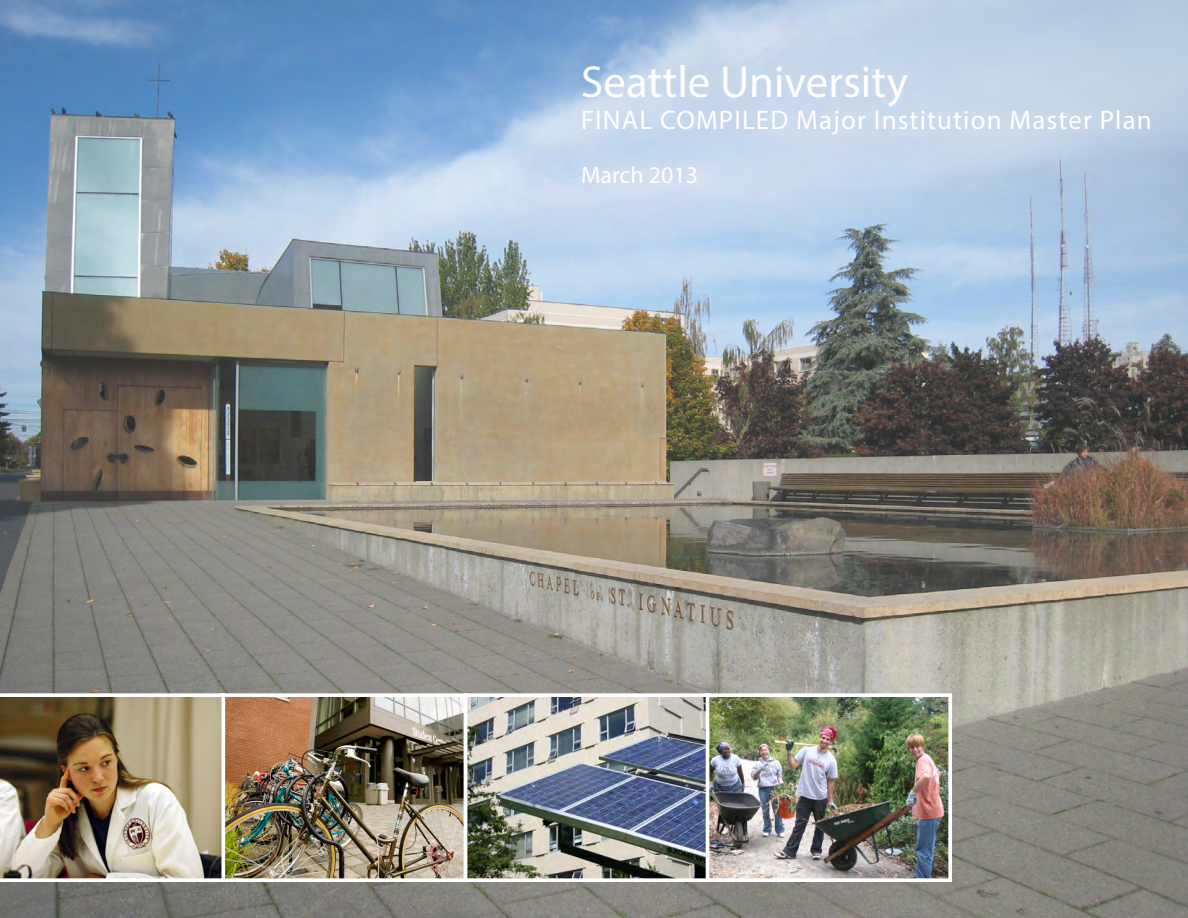
<style>
.page{position:relative;width:1188px;height:918px;background:#fff}
.page>*{position:absolute;margin:0;border:0;box-sizing:border-box;transform-origin:0 0}
.t1{font:45px "Myriad Pro";color:#fff}
.Covers_-_Subtitle{font:27px "Myriad Pro";letter-spacing:.04em;color:#fff}
.Covers_-_Date{font:24px "Myriad Pro";color:#fff}
</style>
<div class="page">
<img style="left:0;top:0;width:1188px;height:918px">
<img style="left:226px;top:698px;width:721px;height:179px">
<div style="left:464px;top:693px;width:246px;height:189px;border:4px solid #fff"></div>
<div style="left:706px;top:693px;width:246px;height:189px;border:4px solid #fff"></div>
<div style="left:221px;top:693px;width:246px;height:189px;border:4px solid #fff"></div>
<img style="left:0;top:693px;width:225px;height:189px">
<p class="t1" style="left:581px;top:54px;width:328px">Seattle University</p>
<p class="Covers_-_Subtitle" style="left:581px;top:103px;width:572px">FINAL COMPILED Major Institution Master Plan</p>
<p class="Covers_-_Date" style="left:581px;top:160px;width:119px">March 2013</p>
</div>
